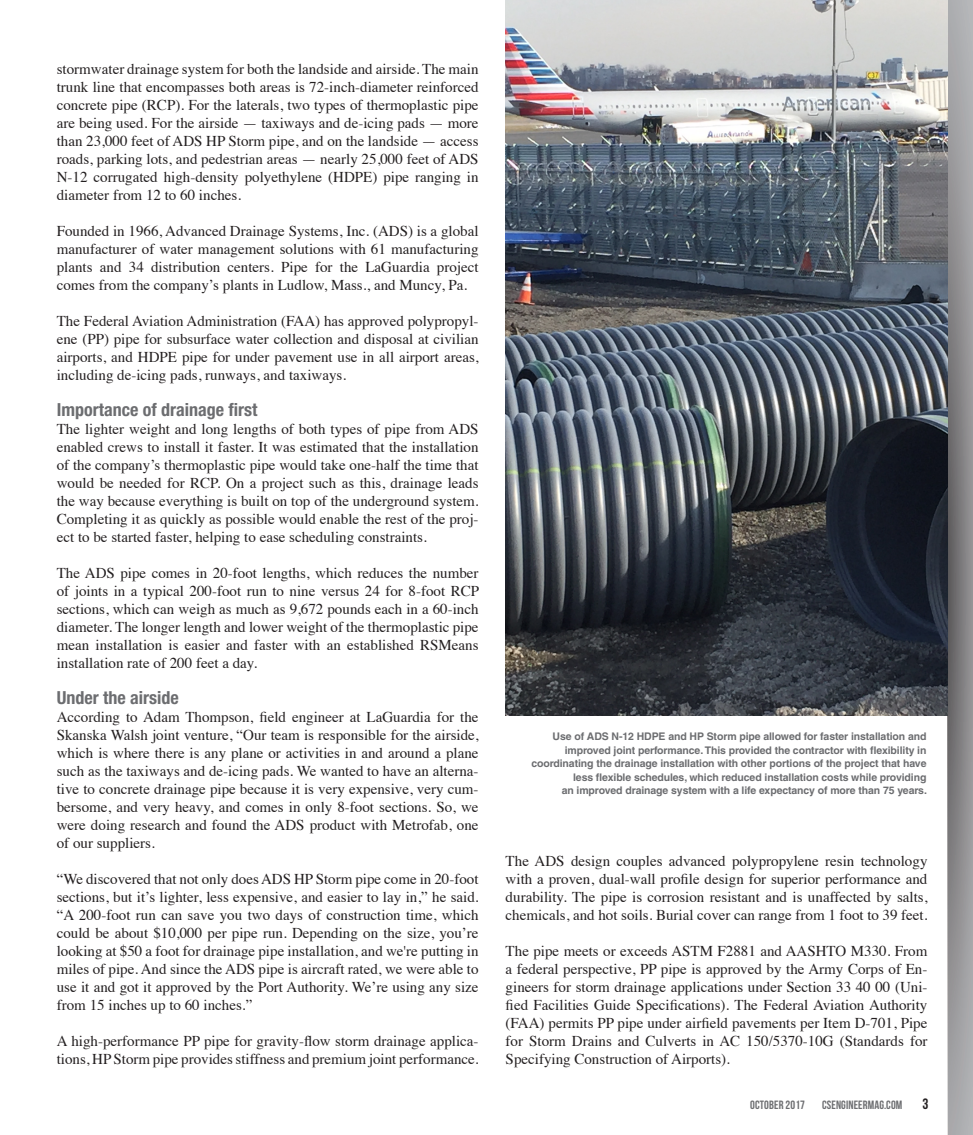
<style>
.page{position:relative;width:973px;height:1135px;background:#fff}
.page>*{position:absolute;margin:0;border:0;box-sizing:border-box;transform-origin:0 0}
.t1{font:700 condensed 18px "Helvetica Neue";color:#6c6d70}
.t2{font:15px/18px "Times";color:#231f20;text-align:justify}
.t3{font:15px "Bebas Neue";color:#231f20}
.t4{font:12px "Bebas Neue";letter-spacing:.01em;color:#6c6d70}
.t5{font:700 10.5px/13.5px "Helvetica";letter-spacing:-.01em;color:#6c6d70;text-align:right}
</style>
<div class="page">
<svg style="left:947px;top:0;width:25px;height:1135px"></svg>
<img style="left:505px;top:0;width:442px;height:715px">
<p class="t2" style="left:57px;top:58px;width:423px">stormwater drainage system for both the landside and airside. The main trunk line that encompasses both areas is 72-inch-diameter reinforced concrete pipe (RCP). For the laterals, two types of thermoplastic pipe are being used. For the airside — taxiways and de-icing pads — more than 23,000 feet of ADS HP Storm pipe, and on the landside — access roads, parking lots, and pedestrian areas — nearly 25,000 feet of ADS N-12 corrugated high-density polyethylene (HDPE) pipe ranging in diameter from 12 to 60 inches.</p>
<p class="t2" style="left:57px;top:220px;width:423px">Founded in 1966, Advanced Drainage Systems, Inc. (ADS) is a global manufacturer of water management solutions with 61 manufacturing plants and 34 distribution centers. Pipe for the LaGuardia project comes from the company’s plants in Ludlow, Mass., and Muncy, Pa.</p>
<p class="t2" style="left:57px;top:310px;width:423px">The Federal Aviation Administration (FAA) has approved polypropyl&shy;ene (PP) pipe for subsurface water collection and disposal at civilian airports, and HDPE pipe for under pavement use in all airport areas, including de-icing pads, runways, and taxiways.</p>
<p class="t1" style="left:57px;top:399px;width:202px">Importance of drainage first</p>
<p class="t2" style="left:57px;top:418px;width:423px">The lighter weight and long lengths of both types of pipe from ADS enabled crews to install it faster. It was estimated that the installation of the company’s thermoplastic pipe would take one-half the time that would be needed for RCP. On a project such as this, drainage leads the way because everything is built on top of the underground system.<br>Completing it as quickly as possible would enable the rest of the proj&shy;ect to be started faster, helping to ease scheduling constraints.</p>
<p class="t2" style="left:57px;top:562px;width:423px">The ADS pipe comes in 20-foot lengths, which reduces the number of joints in a typical 200-foot run to nine versus 24 for 8-foot RCP sections, which can weigh as much as 9,672 pounds each in a 60-inch diameter. The longer length and lower weight of the thermoplastic pipe mean installation is easier and faster with an established RSMeans installation rate of 200 feet a day.</p>
<p class="t1" style="left:57px;top:687px;width:123px">Under the airside</p>
<p class="t2" style="left:57px;top:706px;width:423px">According to Adam Thompson, field engineer at LaGuardia for the Skanska Walsh joint venture, “Our team is responsible for the airside, which is where there is any plane or activities in and around a plane such as the taxiways and de-icing pads. We wanted to have an alterna&shy;tive to concrete drainage pipe because it is very expensive, very cum&shy;bersome, and very heavy, and comes in only 8-foot sections. So, we were doing research and found the ADS product with Metrofab, one of our suppliers.</p>
<p class="t2" style="left:57px;top:868px;width:423px">“We discovered that not only does ADS HP Storm pipe come in 20-foot sections, but it’s lighter, less expensive, and easier to lay in,” he said. “A 200-foot run can save you two days of construction time, which could be about $10,000 per pipe run. Depending on the size, you’re looking at $50 a foot for drainage pipe installation, and we're putting in miles of pipe. And since the ADS pipe is aircraft rated, we were able to use it and got it approved by the Port Authority. We’re using any size from 15 inches up to 60 inches.”</p>
<p class="t2" style="left:57px;top:1030px;width:423px">A high-performance PP pipe for gravity-flow storm drainage applica&shy;tions, HP Storm pipe provides stiffness and premium joint performance.</p>
<p class="t5" style="left:531px;top:730px;width:396px">Use of ADS N-12 HDPE and HP Storm pipe allowed for faster installation and improved joint performance. This provided the contractor with flexibility in coordinating the drainage installation with other portions of the project that have</p>
<p class="t5" style="left:573px;top:770px;width:355px">less flexible schedules, which reduced installation costs while providing</p>
<p class="t5" style="left:561px;top:784px;width:366px">an improved drainage system with a life expectancy of more than 75 years.</p>
<p class="t2" style="left:505px;top:850px;width:423px">The ADS design couples advanced polypropylene resin technology with a proven, dual-wall profile design for superior performance and durability. The pipe is corrosion resistant and is unaffected by salts, chemicals, and hot soils. Burial cover can range from 1 foot to 39 feet.</p>
<p class="t2" style="left:505px;top:940px;width:423px">The pipe meets or exceeds ASTM F2881 and AASHTO M330. From a federal perspective, PP pipe is approved by the Army Corps of En&shy;gineers for storm drainage applications under Section 33 40 00 (Uni&shy;fied Facilities Guide Specifications). The Federal Aviation Authority (FAA) permits PP pipe under airfield pavements per Item D-701, Pipe for Storm Drains and Culverts in AC 150/5370-10G (Standards for Specifying Construction of Airports).</p>
<p class="t4" style="left:749px;top:1099px;width:56px">OCTOBER 2017</p>
<p class="t4" style="left:821px;top:1099px;width:82px">CSENGINEERMAG.COM</p>
<p class="t3" style="left:921px;top:1096px;width:7px">3</p>
</div>
